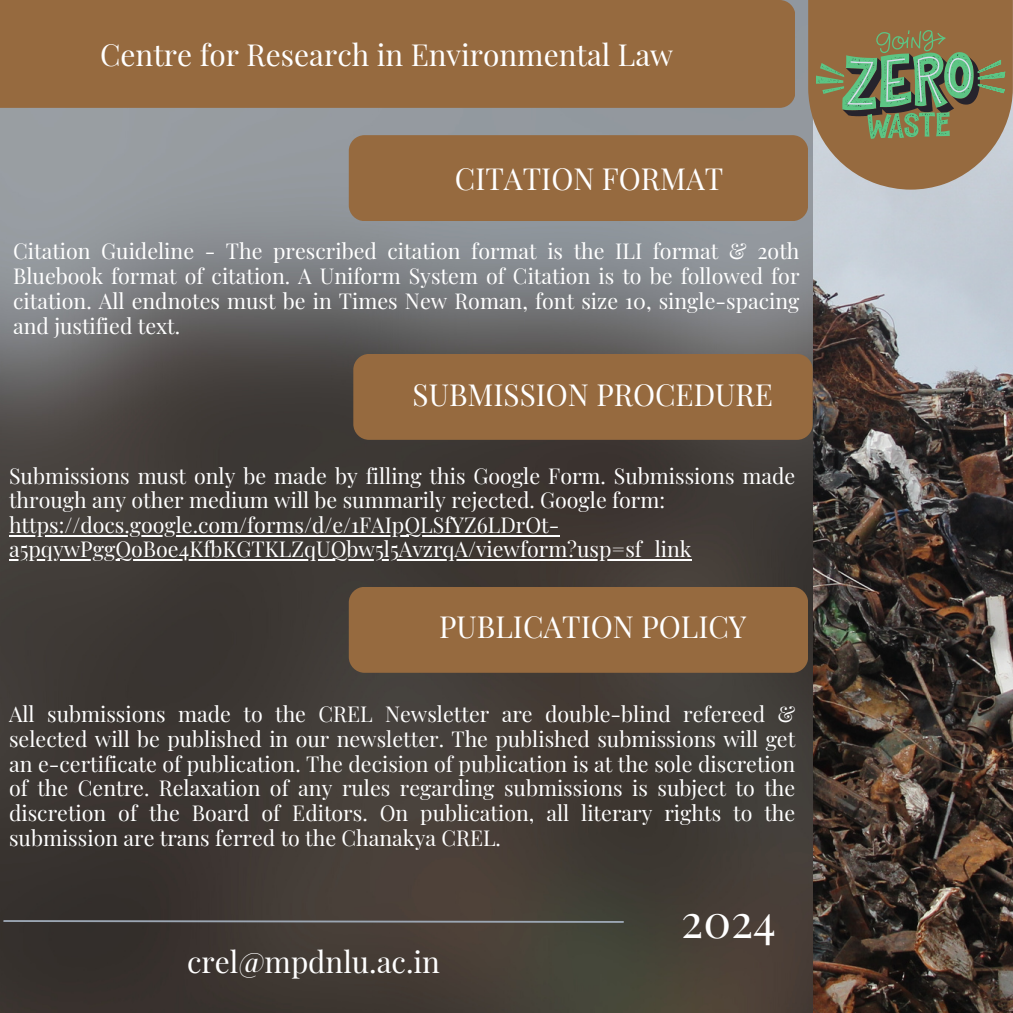
<style>
.page{position:relative;width:1013px;height:1013px;background:#fff}
.page>*{position:absolute;margin:0;border:0;box-sizing:border-box;transform-origin:0 0}
.t1{font:46.25px "Playfair Display";color:#fff}
.t2{font:29.75px "Playfair Display";color:#fff}
.t3{font:21.38px/25px "Playfair Display";color:#fff;text-align:justify}
</style>
<div class="page">
<img style="left:812px;top:190px;width:200px;height:822px">
<img style="left:0;top:0;width:812px;height:1012px">
<svg style="left:808px;top:0;width:204px;height:190px;background:#8c7f5b"></svg>
<div style="left:0;top:0;width:795px;height:108px;background:#966a3f"></div>
<div style="left:349px;top:135px;width:459px;height:86px;background:#966a3f;border-radius:16px"></div>
<div style="left:353px;top:354px;width:459px;height:86px;background:#966a3f;border-radius:16px"></div>
<hr style="left:9px;top:534px;width:550px;height:2px;background:#fff">
<hr style="left:9px;top:559px;width:682px;height:2px;background:#fff">
<div style="left:349px;top:587px;width:459px;height:85px;background:#966a3f;border-radius:16px"></div>
<svg style="left:2px;top:919px;width:623px;height:4px;background:#6a6c6e"></svg>
<p class="t2" style="left:100px;top:33px;width:574px">Centre for Research in Environmental Law</p>
<p class="t2" style="left:455px;top:158px;width:270px">CITATION FORMAT</p>
<p class="t3" style="left:13px;top:237px;width:787px">Citation Guideline - The prescribed citation format is the ILI format &amp; 2oth Bluebook format of citation. A Uniform System of Citation is to be followed for citation. All endnotes must be in Times New Roman, font size 10, single-spacing and justified text.</p>
<p class="t2" style="left:412px;top:374px;width:362px">SUBMISSION PROCEDURE</p>
<p class="t3" style="left:9px;top:463px;width:787px;line-height:24.4px">Submissions must only be made by filling this Google Form. Submissions made through any other medium will be summarily rejected. Google form:</p>
<p class="t3" style="left:9px;top:512px;width:684px;line-height:24.4px">https://docs.google.com/forms/d/e/1FAIpQLSfYZ6LDrOt&shy;a5pqywPggQoBoe4KfbKGTKLZqUQbw5l5AvzrqA/viewform?usp=sf_link</p>
<p class="t2" style="left:439px;top:606px;width:309px">PUBLICATION POLICY</p>
<p class="t3" style="left:9px;top:700px;width:787px">All submissions made to the CREL Newsletter are double-blind refereed &amp; selected will be published in our newsletter. The published submissions will get an e-certificate of publication. The decision of publication is at the sole discretion of the Centre. Relaxation of any rules regarding submissions is subject to the discretion of the Board of Editors. On publication, all literary rights to the submission are trans ferred to the Chanakya CREL.</p>
<p class="t2" style="left:187px;top:940px;width:254px">crel@mpdnlu.ac.in</p>
<p class="t1" style="left:681px;top:888px;width:96px">2024</p>
</div>
